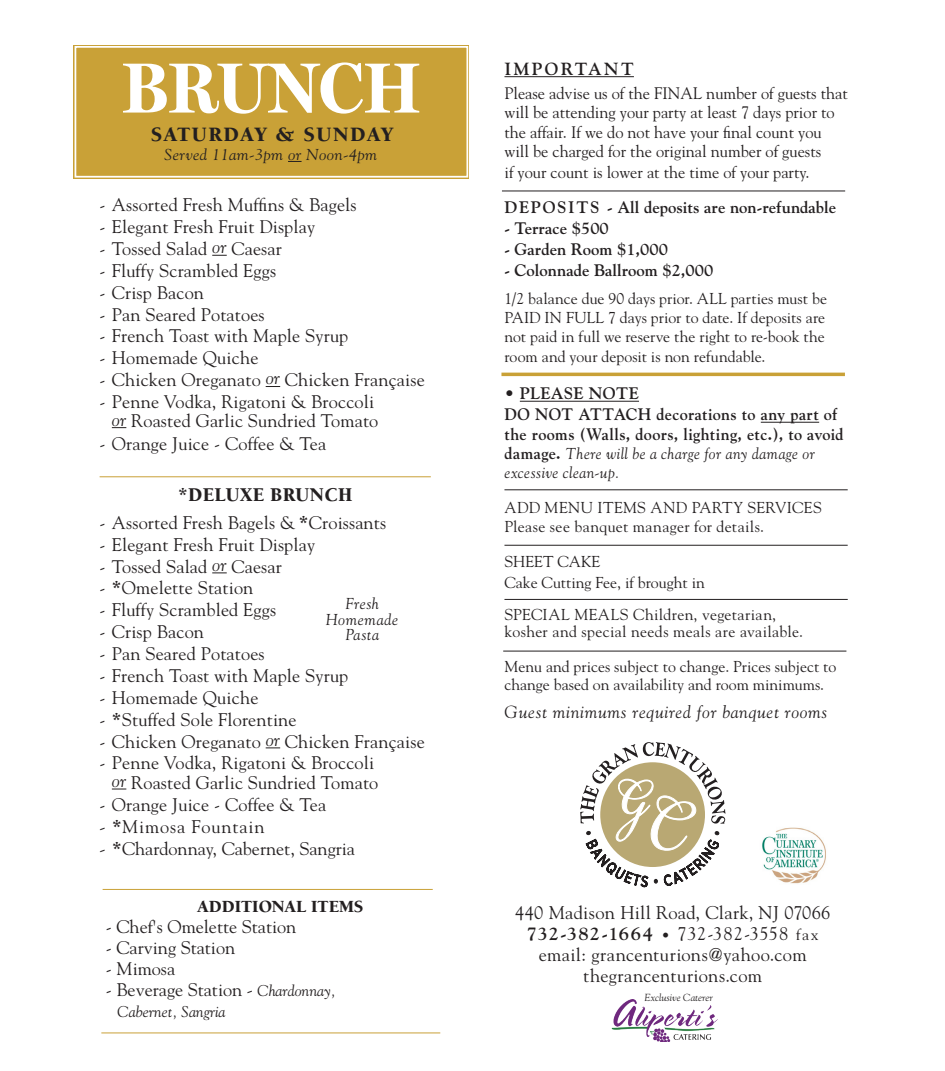
<style>
.page{position:relative;width:945px;height:1071px;background:#fff}
.page>*{position:absolute;margin:0;border:0;box-sizing:border-box;transform-origin:0 0}
.t1{font:700 71.58px "Miller Display";color:#fff;scale:.95 1}
.t2{font:900 21px "Berkeley";letter-spacing:.07em;color:#231f20}
.t3{font:900 19.95px "Berkeley";letter-spacing:.02em;color:#231f20;scale:.96 1}
.Paragraph_Style_1{font:18.38px "Goudy";letter-spacing:.02em;color:#231f20}
.Paragraph_Style_1-2{font:700 18.38px "Goudy";letter-spacing:.06em;color:#231f20}
.t4{font:18.2px "Goudy";letter-spacing:.01em;color:#231f20}
.t5{font:18.2px "Goudy";letter-spacing:.05em;color:#231f20}
.t6{font:italic 17.5px "Goudy";letter-spacing:.04em;color:#231f20}
.t7{font:900 17.5px "Berkeley";color:#231f20}
.t8{font:700 17.5px "Goudy";letter-spacing:.14em;color:#231f20}
.t9{font:16.62px "Goudy";color:#231f20}
.Paragraph_Style_1-3{font:700 16.62px "Goudy";color:#231f20}
.Paragraph_Style_1-4{font:700 16.62px "Goudy";letter-spacing:.02em;color:#231f20}
.Paragraph_Style_1-5{font:15.75px/17.5px "Goudy";color:#231f20}
.Paragraph_Style_1-6{font:15.75px "Goudy";letter-spacing:.025em;color:#231f20}
.Paragraph_Style_1-7{font:italic 15.75px "Goudy";letter-spacing:.025em;color:#231f20}
.Paragraph_Style_1-8{font:15.75px "Goudy";letter-spacing:.02em;color:#231f20}
.Paragraph_Style_1-9{font:italic 15.75px "Goudy";letter-spacing:.025em;color:#231f20;scale:1.05 1}
.choose{font:italic 15.75px "Goudy";letter-spacing:.035em;color:#231f20}
.t10{font:italic 15.58px "Goudy";color:#231f20}
.t11{font:italic 10.15px "Goudy";color:#231f20}
.s1{font-style:italic}
.s2{font-family:"Berkeley";font-weight:900;font-size:19.95px}
.s3{font-style:italic;font-size:15.58px}
.s4{font-weight:700;font-style:normal;font-size:16.62px}
.s5{font-weight:400;font-size:14px}
.s6{font-weight:400}
.s7{font-weight:400;font-size:15.75px}
</style>
<div class="page">
<div style="left:73px;top:45px;width:396px;height:134px;background:#c9a137"></div>
<div style="left:75px;top:46px;width:393px;height:132px;border:2px solid #fff"></div>
<svg style="left:288px;top:161px;width:14px;height:1px"></svg>
<svg style="left:212px;top:255px;width:15px;height:1px"></svg>
<svg style="left:266px;top:386px;width:14px;height:1px"></svg>
<svg style="left:112px;top:427px;width:14px;height:1px"></svg>
<hr style="left:100px;top:476px;width:331px;height:1px;background:#c9a137">
<svg style="left:212px;top:572px;width:15px;height:1px"></svg>
<svg style="left:266px;top:747px;width:14px;height:1px"></svg>
<svg style="left:112px;top:789px;width:14px;height:1px"></svg>
<hr style="left:103px;top:889px;width:330px;height:1px;background:#c9a137">
<hr style="left:101px;top:1032px;width:339px;height:1px;background:#c9a137">
<img style="left:611px;top:1000px;width:107px;height:41px">
<hr style="left:504px;top:76px;width:130px;height:1px;background:#231f20">
<hr style="left:520px;top:401px;width:119px;height:1px;background:#231f20">
<hr style="left:761px;top:422px;width:58px;height:1px;background:#231f20">
<hr style="left:502px;top:191px;width:343px;height:1px;background:#231f20">
<hr style="left:504px;top:489px;width:344px;height:1px;background:#231f20">
<hr style="left:503px;top:651px;width:343px;height:1px;background:#231f20">
<hr style="left:504px;top:545px;width:344px;height:1px;background:#231f20">
<hr style="left:501px;top:373px;width:344px;height:3px;background:#c9a137">
<hr style="left:504px;top:599px;width:344px;height:1px;background:#231f20">
<img style="left:762px;top:827px;width:64px;height:57px">
<svg style="left:580px;top:742px;width:146px;height:145px"></svg>
<p class="t1" style="left:122px;top:45px;width:316px">BRUNCH</p>
<p class="t2" style="left:151px;top:123px;width:244px">SATURDAY &amp; SUNDAY</p>
<p class="Paragraph_Style_1-9" style="left:164px;top:145px;width:204px">Served 11am-3pm or Noon-4pm</p>
<p class="t4" style="left:100px;top:194px;width:258px">- Assorted Fresh Muffins &amp; Bagels</p>
<p class="t4" style="left:100px;top:216px;width:217px">- Elegant Fresh Fruit Display</p>
<p class="t4" style="left:100px;top:237px;width:184px">- Tossed Salad <span class="s1">or</span> Caesar</p>
<p class="t4" style="left:100px;top:259px;width:178px">- Fluffy Scrambled Eggs</p>
<p class="t4" style="left:100px;top:281px;width:106px">- Crisp Bacon</p>
<p class="t4" style="left:100px;top:303px;width:167px">- Pan Seared Potatoes</p>
<p class="t4" style="left:100px;top:325px;width:250px">- French Toast with Maple Syrup</p>
<p class="t4" style="left:100px;top:347px;width:160px">- Homemade Quiche</p>
<p class="t4" style="left:100px;top:369px;width:327px">- Chicken Oreganato <span class="s1">or</span> Chicken Française</p>
<p class="t4" style="left:100px;top:391px;width:276px">- Penne Vodka, Rigatoni &amp; Broccoli</p>
<p class="t4" style="left:112px;top:410px;width:268px"><span class="s1">or</span> Roasted Garlic Sundried Tomato</p>
<p class="t4" style="left:100px;top:433px;width:228px">- Orange Juice - Coffee &amp; Tea</p>
<p class="t3" style="left:178px;top:484px;width:183px">*DELUXE BRUNCH</p>
<p class="t4" style="left:100px;top:511px;width:288px">- Assorted Fresh Bagels &amp; <span class="s2">*</span>Croissants</p>
<p class="t4" style="left:100px;top:533px;width:217px">- Elegant Fresh Fruit Display</p>
<p class="t4" style="left:100px;top:555px;width:184px">- Tossed Salad <span class="s1">or</span> Caesar</p>
<p class="t4" style="left:100px;top:577px;width:155px">- <span class="s2">*</span>Omelette Station</p>
<p class="t4" style="left:100px;top:599px;width:178px">- Fluffy Scrambled Eggs</p>
<p class="t4" style="left:100px;top:621px;width:106px">- Crisp Bacon</p>
<p class="t4" style="left:100px;top:643px;width:167px">- Pan Seared Potatoes</p>
<p class="t4" style="left:100px;top:664px;width:250px">- French Toast with Maple Syrup</p>
<p class="t4" style="left:100px;top:686px;width:160px">- Homemade Quiche</p>
<p class="t4" style="left:100px;top:708px;width:199px">- <span class="s2">*</span>Stuffed Sole Florentine</p>
<p class="t4" style="left:100px;top:730px;width:327px">- Chicken Oreganato <span class="s1">or</span> Chicken Française</p>
<p class="t4" style="left:100px;top:752px;width:276px">- Penne Vodka, Rigatoni &amp; Broccoli</p>
<p class="t4" style="left:112px;top:771px;width:268px"><span class="s1">or</span> Roasted Garlic Sundried Tomato</p>
<p class="t4" style="left:100px;top:794px;width:228px">- Orange Juice - Coffee &amp; Tea</p>
<p class="t5" style="left:100px;top:816px;width:167px"><span class="s1">-</span> <span class="s2">*</span>Mimosa Fountain</p>
<p class="t4" style="left:100px;top:838px;width:257px"><span class="s1">-</span> <span class="s2">*</span>Chardonnay, Cabernet, Sangria</p>
<p class="choose" style="left:346px;top:594px;width:35px">Fresh</p>
<p class="choose" style="left:326px;top:610px;width:74px">Homemade</p>
<p class="choose" style="left:345px;top:626px;width:35px">Pasta</p>
<p class="t7" style="left:197px;top:898px;width:168px">ADDITIONAL ITEMS</p>
<p class="t4" style="left:106px;top:916px;width:192px">- Chef's Omelette Station</p>
<p class="t4" style="left:106px;top:937px;width:131px">- Carving Station</p>
<p class="t4" style="left:106px;top:958px;width:71px">- Mimosa</p>
<p class="t4" style="left:106px;top:979px;width:231px">- Beverage Station <span class="s1">-</span> <span class="s3">Chardonnay,</span></p>
<p class="t10" style="left:118px;top:1003px;width:109px">Cabernet, Sangria</p>
<p class="t8" style="left:504px;top:58px;width:131px">IMPORTANT</p>
<p class="t9" style="left:504px;top:83px;width:345px">Please advise us of the FINAL number of guests that</p>
<p class="t9" style="left:504px;top:102px;width:332px">will be attending your party at least 7 days prior to</p>
<p class="t9" style="left:504px;top:122px;width:319px">the affair. If we do not have your final count you</p>
<p class="t9" style="left:504px;top:141px;width:318px">will be charged for the original number of guests</p>
<p class="t9" style="left:504px;top:162px;width:307px">if your count is lower at the time of your party.</p>
<p class="Paragraph_Style_1-3" style="left:504px;top:197px;width:333px">DEPOSITS - All deposits are non-refundable</p>
<p class="Paragraph_Style_1-3" style="left:504px;top:218px;width:106px">- Terrace $500</p>
<p class="Paragraph_Style_1-3" style="left:504px;top:239px;width:165px">- Garden Room $1,000</p>
<p class="Paragraph_Style_1-3" style="left:504px;top:260px;width:210px">- Colonnade Ballroom $2,000</p>
<p class="Paragraph_Style_1-5" style="left:504px;top:289px;width:324px">1/2 balance due 90 days prior. ALL parties must be</p>
<p class="Paragraph_Style_1-5" style="left:504px;top:309px;width:322px">PAID IN FULL 7 days prior to date. If deposits are</p>
<p class="Paragraph_Style_1-5" style="left:504px;top:328px;width:322px">not paid in full we reserve the right to re-book the</p>
<p class="Paragraph_Style_1-5" style="left:504px;top:347px;width:263px">room and your deposit is non refundable.</p>
<p class="Paragraph_Style_1-3" style="left:504px;top:384px;width:136px">• PLEASE NOTE</p>
<p class="Paragraph_Style_1-4" style="left:504px;top:405px;width:335px">DO NOT ATTACH decorations to any part of</p>
<p class="Paragraph_Style_1-4" style="left:504px;top:424px;width:341px">the rooms (Walls, doors, lighting, etc.), to avoid</p>
<p class="Paragraph_Style_1-7" style="left:504px;top:444px;width:312px"><span class="s4">damage.</span> There will be a charge for any damage or</p>
<p class="Paragraph_Style_1-7" style="left:504px;top:463px;width:116px">excessive clean-up.</p>
<p class="Paragraph_Style_1-8" style="left:504px;top:498px;width:319px">ADD MENU ITEMS AND PARTY SERVICES</p>
<p class="Paragraph_Style_1-6" style="left:504px;top:517px;width:261px">Please see banquet manager for details.</p>
<p class="Paragraph_Style_1-5" style="left:504px;top:553px;width:97px">SHEET CAKE</p>
<p class="Paragraph_Style_1-5" style="left:504px;top:574px;width:202px">Cake Cutting Fee, if brought in</p>
<p class="Paragraph_Style_1-6" style="left:504px;top:605px;width:273px">SPECIAL MEALS Children, vegetarian,</p>
<p class="Paragraph_Style_1-6" style="left:504px;top:622px;width:300px">kosher and special needs meals are available.</p>
<p class="Paragraph_Style_1-5" style="left:504px;top:658px;width:333px">Menu and prices subject to change. Prices subject to change based on availability and room minimums.</p>
<p class="t6" style="left:504px;top:701px;width:324px">Guest minimums required for banquet rooms</p>
<p class="Paragraph_Style_1" style="left:515px;top:901px;width:317px">440 Madison Hill Road, Clark, NJ 07066</p>
<p class="Paragraph_Style_1-2" style="left:527px;top:923px;width:294px">732-382-1664 <span class="s5">•</span> <span class="s6">732-382-3558</span> <span class="s7">fax</span></p>
<p class="Paragraph_Style_1" style="left:539px;top:943px;width:269px">email: grancenturions@yahoo.com</p>
<p class="Paragraph_Style_1" style="left:583px;top:964px;width:180px">thegrancenturions.com</p>
<p class="t11" style="left:644px;top:991px;width:70px">Exclusive Caterer</p>
</div>
